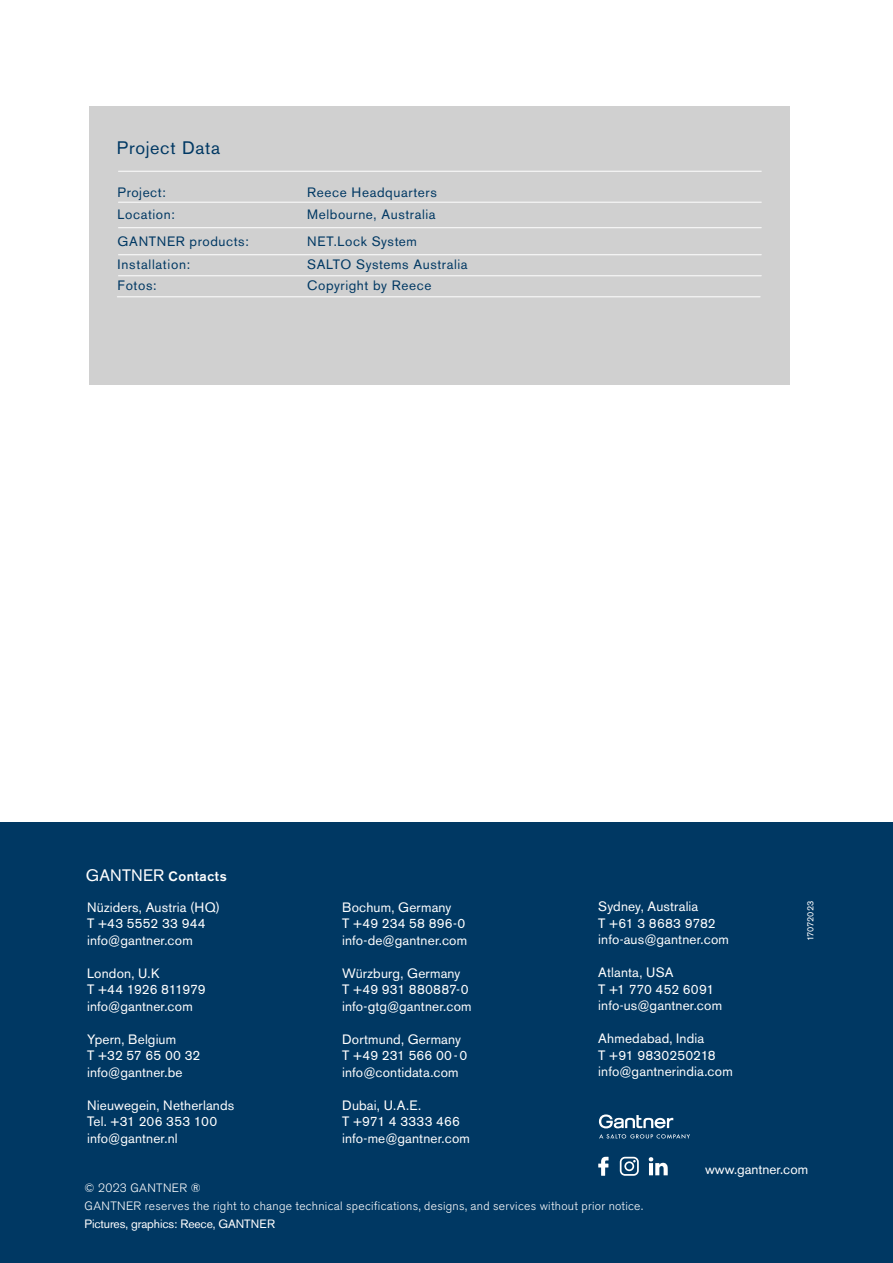
<style>
.page{position:relative;width:893px;height:1263px;background:#fff}
.page>*{position:absolute;margin:0;border:0;box-sizing:border-box;transform-origin:0 0}
.t1{font:18px "Akzidenz Grotesk BE";letter-spacing:.04em;color:#003863}
.t2{font:13.5px/16.5px "Akzidenz Grotesk BE";letter-spacing:.01em;color:#fff}
.t3{font:13.5px/21px "Akzidenz Grotesk BE";letter-spacing:.045em;color:#003863}
.t4{font:500 13.5px "Akzidenz Grotesk BE";letter-spacing:.045em;color:#fff}
.t5{font:300 12px/18px "Akzidenz Grotesk BE";letter-spacing:.025em;color:#fff}
.t6{font:12px "Akzidenz Grotesk BE";letter-spacing:-.01em;color:#fff}
.t7{font:9px "Akzidenz Grotesk BE";letter-spacing:-.04em;color:#fff}
.s1{font-weight:400;font-size:16.5px}
</style>
<div class="page">
<div style="left:90px;top:106px;width:700px;height:279px;background:#d0d0d0"></div>
<hr style="left:118px;top:227px;width:643px;height:1px;background:#fff">
<hr style="left:118px;top:202px;width:643px;height:1px;background:#fff">
<hr style="left:118px;top:171px;width:643px;height:1px;background:#fff">
<hr style="left:118px;top:275px;width:643px;height:1px;background:#fff">
<hr style="left:118px;top:254px;width:643px;height:1px;background:#fff">
<hr style="left:117px;top:296px;width:643px;height:1px;background:#fff">
<div style="left:0;top:823px;width:893px;height:440px;background:#003863"></div>
<svg style="left:599px;top:1134px;width:91px;height:5px"></svg>
<svg style="left:599px;top:1114px;width:74px;height:14px"></svg>
<svg style="left:598px;top:1157px;width:11px;height:19px"></svg>
<svg style="left:620px;top:1157px;width:19px;height:19px"></svg>
<svg style="left:649px;top:1157px;width:19px;height:18px"></svg>
<h1 class="t1" style="left:117px;top:137px;width:105px">Project Data</h1>
<p class="t3" style="left:118px;top:182px;width:50px">Project:</p>
<p class="t3" style="left:307px;top:182px;width:131px">Reece Headquarters</p>
<p class="t3" style="left:118px;top:204px;width:59px">Location:</p>
<p class="t3" style="left:307px;top:204px;width:130px">Melbourne, Australia</p>
<p class="t3" style="left:118px;top:231px;width:133px">GANTNER products:</p>
<p class="t3" style="left:307px;top:231px;width:111px">NET.Lock System</p>
<p class="t3" style="left:118px;top:254px;width:74px">Installation:<br>Fotos:</p>
<p class="t3" style="left:307px;top:254px;width:162px">SALTO Systems Australia<br>Copyright by Reece</p>
<p class="t4" style="left:86px;top:868px;width:142px"><span class="s1">GANTNER</span> Contacts</p>
<p class="t2" style="left:87px;top:898px;width:135px">Nüziders, Austria (HQ)<br>T +43 5552 33 944 info@gantner.com</p>
<p class="t2" style="left:87px;top:964px;width:120px">London, U.K<br>T +44 1926 811979 info@gantner.com</p>
<p class="t2" style="left:87px;top:1030px;width:115px">Ypern, Belgium<br>T +32 57 65 00 32 info@gantner.be</p>
<p class="t2" style="left:87px;top:1096px;width:149px">Nieuwegein, Netherlands<br>Tel. +31 206 353 100 info@gantner.nl</p>
<p class="t2" style="left:342px;top:898px;width:126px">Bochum, Germany<br>T +49 234 58 896-0 info-de@gantner.com</p>
<p class="t2" style="left:342px;top:964px;width:131px">Würzburg, Germany<br>T +49 931 880887-0 info-gtg@gantner.com</p>
<p class="t2" style="left:342px;top:1030px;width:127px">Dortmund, Germany<br>T +49 231 566 00-0 info@contidata.com</p>
<p class="t2" style="left:342px;top:1096px;width:129px">Dubai, U.A.E.<br>T +971 4 3333 466 info-me@gantner.com</p>
<p class="t2" style="left:598px;top:898px;width:132px">Sydney, Australia<br>T +61 3 8683 9782 info-aus@gantner.com</p>
<p class="t2" style="left:598px;top:964px;width:125px">Atlanta, USA<br>T +1 770 452 6091 info-us@gantner.com</p>
<p class="t2" style="left:598px;top:1030px;width:136px">Ahmedabad, India<br>T +91 9830250218 info@gantnerindia.com</p>
<p class="t7" style="left:805px;top:941px;width:42px;rotate:-90deg">17072023</p>
<p class="t2" style="left:705px;top:1161px;width:104px">www.gantner.com</p>
<p class="t5" style="left:85px;top:1179px;width:560px">© 2023 GANTNER ®<br>GANTNER reserves the right to change technical specifications, designs, and services without prior notice.</p>
<p class="t6" style="left:85px;top:1217px;width:192px">Pictures, graphics: Reece, GANTNER</p>
</div>
